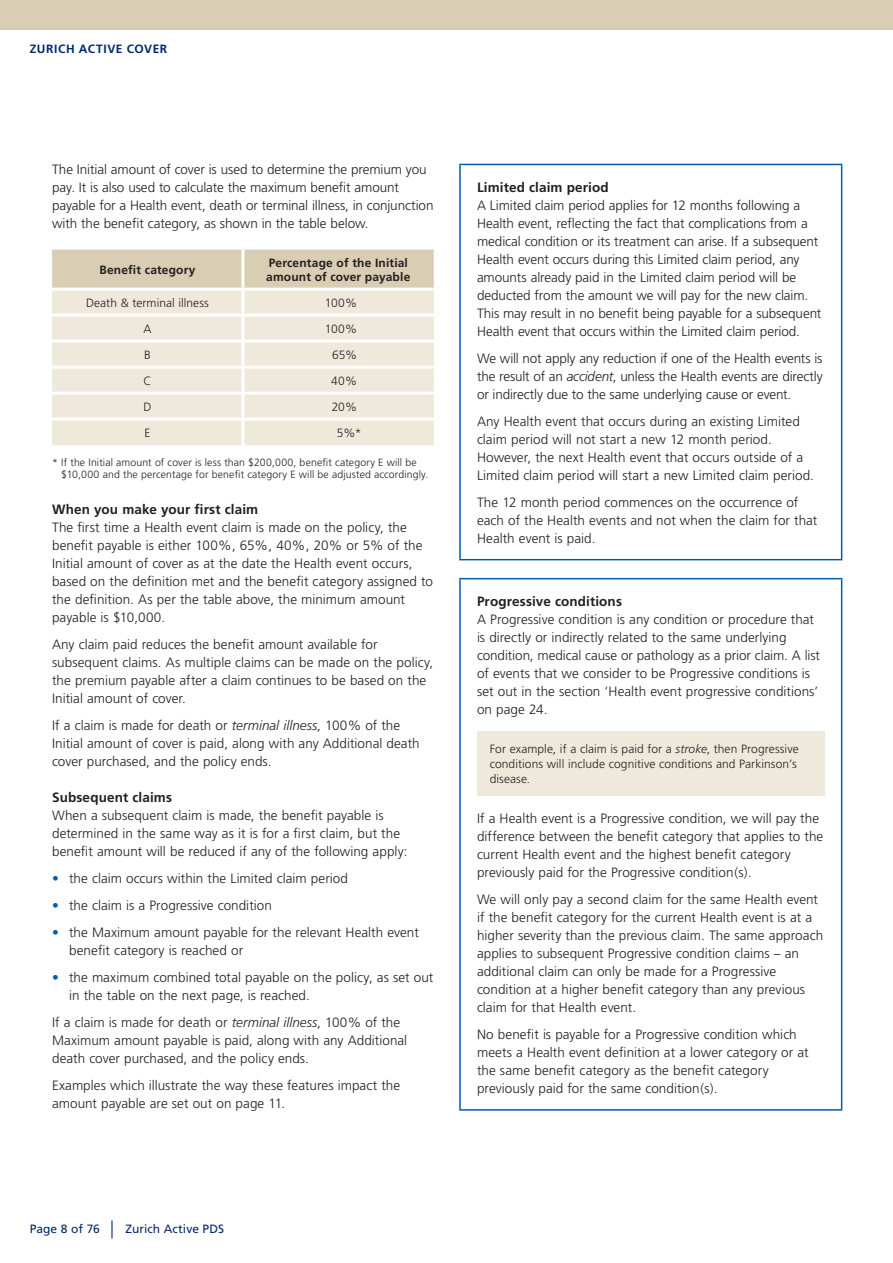
<style>
.page{position:relative;width:893px;height:1263px;background:#fff}
.page>*{position:absolute;margin:0;border:0;box-sizing:border-box;transform-origin:0 0}
.t1{font:300 13.5px/18px "Frutiger";color:#231f20}
.t2{font:700 13.5px "Frutiger";letter-spacing:.01em;color:#231f20}
.t3{font:300 12px/15px "Frutiger";letter-spacing:.005em;color:#231f20}
.t4{font:700 12px/13.5px "Frutiger";letter-spacing:.015em;color:#231f20}
.t5{font:12px "Frutiger";letter-spacing:.005em;color:#04286b}
.t6{font:700 12px "Frutiger";letter-spacing:.05em;color:#04286b}
.t7{font:300 10.5px/12px "Frutiger";letter-spacing:.01em;color:#231f20}
.s1{font-style:italic}
.s2{color:#015aaa}
.s3{font-size:18px}
</style>
<div class="page">
<div style="left:0;top:0;width:893px;height:30px;background:#d9ceb3"></div>
<div style="left:52px;top:250px;width:382px;height:38px;background:#d9ceb3"></div>
<div style="left:52px;top:291px;width:382px;height:154px;background:#efe9dc"></div>
<hr style="left:241px;top:250px;width:3px;height:38px;background:#fff">
<hr style="left:241px;top:291px;width:3px;height:23px;background:#fff">
<hr style="left:52px;top:314px;width:191px;height:3px;background:#fff">
<hr style="left:243px;top:314px;width:191px;height:3px;background:#fff">
<hr style="left:241px;top:317px;width:3px;height:23px;background:#fff">
<hr style="left:52px;top:340px;width:191px;height:3px;background:#fff">
<hr style="left:243px;top:340px;width:191px;height:3px;background:#fff">
<hr style="left:241px;top:343px;width:3px;height:23px;background:#fff">
<hr style="left:52px;top:366px;width:191px;height:3px;background:#fff">
<hr style="left:243px;top:366px;width:191px;height:3px;background:#fff">
<hr style="left:241px;top:369px;width:3px;height:23px;background:#fff">
<hr style="left:52px;top:392px;width:191px;height:3px;background:#fff">
<hr style="left:243px;top:392px;width:191px;height:3px;background:#fff">
<hr style="left:241px;top:395px;width:3px;height:23px;background:#fff">
<hr style="left:52px;top:418px;width:191px;height:3px;background:#fff">
<hr style="left:243px;top:418px;width:191px;height:3px;background:#fff">
<hr style="left:241px;top:421px;width:3px;height:24px;background:#fff">
<hr style="left:459px;top:164px;width:383px;height:1px;background:#015aaa">
<hr style="left:459px;top:165px;width:2px;height:394px;background:#015aaa">
<hr style="left:841px;top:165px;width:1px;height:394px;background:#015aaa">
<hr style="left:459px;top:559px;width:383px;height:1px;background:#015aaa">
<hr style="left:459px;top:578px;width:383px;height:1px;background:#015aaa">
<hr style="left:459px;top:579px;width:2px;height:530px;background:#015aaa">
<hr style="left:841px;top:579px;width:1px;height:530px;background:#015aaa">
<hr style="left:459px;top:1109px;width:383px;height:2px;background:#015aaa">
<div style="left:477px;top:731px;width:348px;height:65px;background:#efe9dc"></div>
<p class="t6" style="left:30px;top:42px;width:139px">ZURICH ACTIVE COVER</p>
<p class="t1" style="left:52px;top:160px;width:383px">The Initial amount of cover is used to determine the premium you pay. It is also used to calculate the maximum benefit amount payable for a Health event, death or terminal illness, in conjunction with the benefit category, as shown in the table below.</p>
<p class="t4" style="left:99px;top:263px;width:98px">Benefit category</p>
<p class="t4" style="left:266px;top:256px;width:146px">Percentage of the Initial amount of cover payable</p>
<p class="t3" style="left:86px;top:295px;width:124px">Death &amp; terminal illness</p>
<p class="t3" style="left:325px;top:295px;width:34px">100%</p>
<p class="t3" style="left:143px;top:321px;width:10px">A</p>
<p class="t3" style="left:325px;top:321px;width:34px">100%</p>
<p class="t3" style="left:144px;top:347px;width:8px">B</p>
<p class="t3" style="left:332px;top:347px;width:27px">65%</p>
<p class="t3" style="left:143px;top:373px;width:10px">C</p>
<p class="t3" style="left:331px;top:373px;width:27px">40%</p>
<p class="t3" style="left:143px;top:399px;width:10px">D</p>
<p class="t3" style="left:332px;top:399px;width:27px">20%</p>
<p class="t3" style="left:145px;top:425px;width:7px">E</p>
<p class="t3" style="left:337px;top:425px;width:26px">5%*</p>
<p class="t7" style="left:61px;top:457px;width:369px;text-indent:-9px">* If the Initial amount of cover is less than $200,000, benefit category E will be $10,000 and the percentage for benefit category E will be adjusted accordingly.</p>
<p class="t2" style="left:52px;top:502px;width:208px">When you make your first claim</p>
<p class="t1" style="left:52px;top:519px;width:382px">The first time a Health event claim is made on the policy, the benefit payable is either 100%, 65%, 40%, 20% or 5% of the Initial amount of cover as at the date the Health event occurs, based on the definition met and the benefit category assigned to the definition. As per the table above, the minimum amount payable is $10,000.</p>
<p class="t1" style="left:52px;top:636px;width:383px">Any claim paid reduces the benefit amount available for subsequent claims. As multiple claims can be made on the policy, the premium payable after a claim continues to be based on the Initial amount of cover.</p>
<p class="t1" style="left:52px;top:717px;width:369px">If a claim is made for death or <span class="s1">terminal illness</span>, 100% of the<br>Initial amount of cover is paid, along with any Additional death cover purchased, and the policy ends.</p>
<p class="t2" style="left:52px;top:789px;width:121px">Subsequent claims</p>
<p class="t1" style="left:52px;top:807px;width:357px">When a subsequent claim is made, the benefit payable is determined in the same way as it is for a first claim, but the benefit amount will be reduced if any of the following apply:</p>
<p class="t1" style="left:52px;top:870px;width:297px"><span class="s2">•</span> the claim occurs within the Limited claim period</p>
<p class="t1" style="left:52px;top:897px;width:221px"><span class="s2">•</span> the claim is a Progressive condition</p>
<p class="t1" style="left:69px;top:924px;width:351px;text-indent:-17px"><span class="s2">•</span> the Maximum amount payable for the relevant Health event benefit category is reached or</p>
<p class="t1" style="left:69px;top:969px;width:366px;text-indent:-17px"><span class="s2">•</span> the maximum combined total payable on the policy, as set out in the table on the next page, is reached.</p>
<p class="t1" style="left:52px;top:1014px;width:357px">If a claim is made for death or <span class="s1">terminal illness</span>, 100% of the<br>Maximum amount payable is paid, along with any Additional death cover purchased, and the policy ends.</p>
<p class="t1" style="left:52px;top:1077px;width:350px">Examples which illustrate the way these features impact the amount payable are set out on page 11.</p>
<p class="t5" style="left:30px;top:1222px;width:196px">Page 8 of 76 <span class="s3">|</span> Zurich Active PDS</p>
<p class="t2" style="left:477px;top:179px;width:133px">Limited claim period</p>
<p class="t1" style="left:477px;top:196px;width:346px">A Limited claim period applies for 12 months following a Health event, reflecting the fact that complications from a medical condition or its treatment can arise. If a subsequent Health event occurs during this Limited claim period, any amounts already paid in the Limited claim period will be deducted from the amount we will pay for the new claim.<br>This may result in no benefit being payable for a subsequent Health event that occurs within the Limited claim period.</p>
<p class="t1" style="left:477px;top:349px;width:347px;text-align:justify">We will not apply any reduction if one of the Health events is the result of an <span class="s1">accident</span>, unless the Health events are directly or indirectly due to the same underlying cause or event.</p>
<p class="t1" style="left:477px;top:412px;width:339px">Any Health event that occurs during an existing Limited claim period will not start a new 12 month period.<br>However, the next Health event that occurs outside of a Limited claim period will start a new Limited claim period.</p>
<p class="t1" style="left:477px;top:493px;width:342px">The 12 month period commences on the occurrence of each of the Health events and not when the claim for that<br>Health event is paid.</p>
<p class="t2" style="left:477px;top:593px;width:147px">Progressive conditions</p>
<p class="t1" style="left:477px;top:610px;width:345px">A Progressive condition is any condition or procedure that is directly or indirectly related to the same underlying condition, medical cause or pathology as a prior claim. A list of events that we consider to be Progressive conditions is set out in the section ‘Health event progressive conditions’ on page 24.</p>
<p class="t3" style="left:490px;top:742px;width:310px">For example, if a claim is paid for a <span class="s1">stroke</span>, then Progressive conditions will include cognitive conditions and Parkinson’s disease.</p>
<p class="t1" style="left:477px;top:809px;width:348px">If a Health event is a Progressive condition, we will pay the difference between the benefit category that applies to the current Health event and the highest benefit category previously paid for the Progressive condition(s).</p>
<p class="t1" style="left:477px;top:890px;width:348px">We will only pay a second claim for the same Health event if the benefit category for the current Health event is at a higher severity than the previous claim. The same approach applies to subsequent Progressive condition claims – an additional claim can only be made for a Progressive condition at a higher benefit category than any previous claim for that Health event.</p>
<p class="t1" style="left:477px;top:1025px;width:333px">No benefit is payable for a Progressive condition which meets a Health event definition at a lower category or at the same benefit category as the benefit category previously paid for the same condition(s).</p>
</div>
